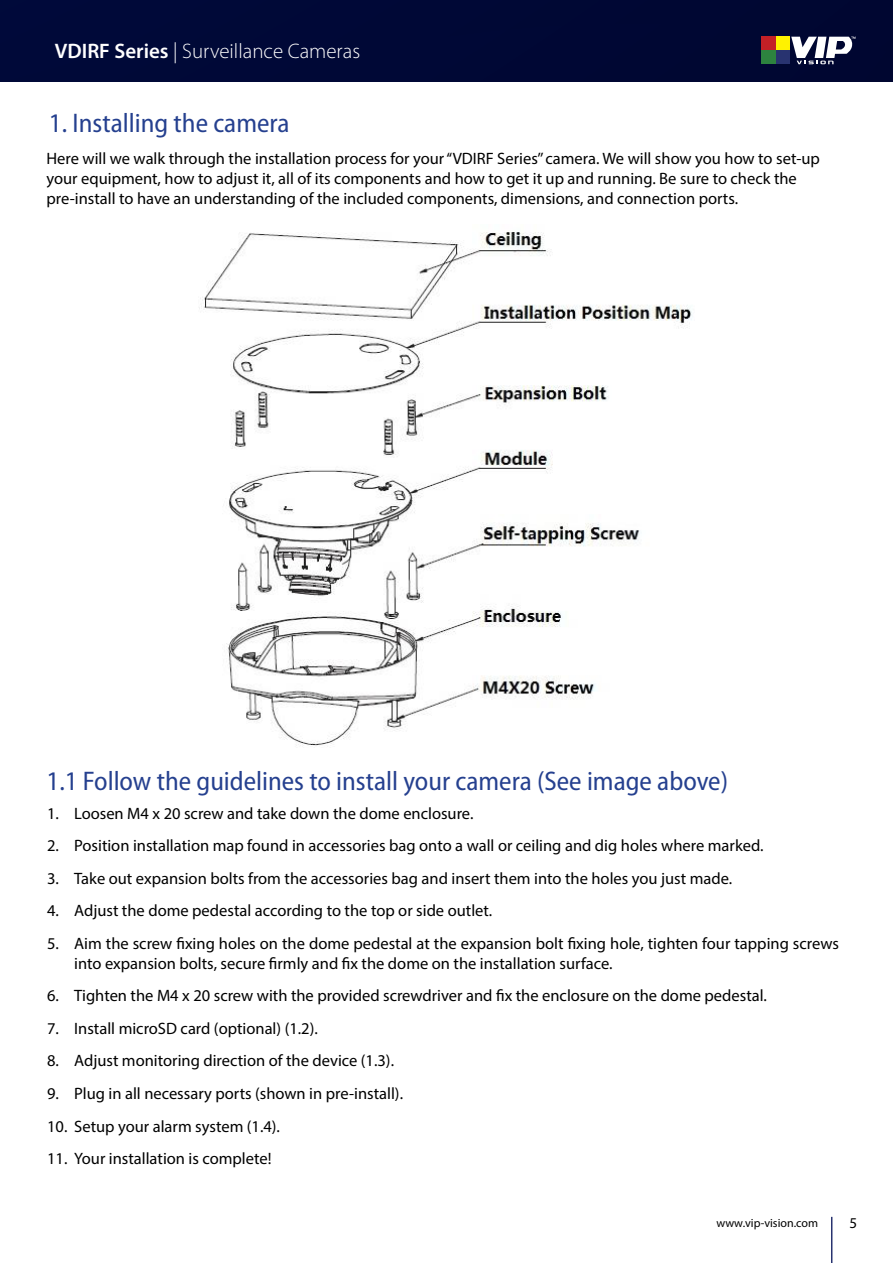
<style>
.page{position:relative;width:893px;height:1263px;background:#fff}
.page>*{position:absolute;margin:0;border:0;box-sizing:border-box;transform-origin:0 0}
.t1{font:semi-condensed 27px "Myriad Pro";color:#25408f}
.t2{font:300 21px "Myriad Pro";color:#fff}
.t3{font:16.5px/19.8px "Myriad Pro";color:#000}
.t4{font:15px "Myriad Pro";color:#000}
.t5{font:12px "Myriad Pro";color:#000}
.s1{font-weight:600}
</style>
<div class="page">
<hr style="left:831px;top:1217px;width:1px;height:46px;background:#283370">
<div style="left:0;top:0;width:893px;height:81px;background:#000836"></div>
<img style="left:199px;top:232px;width:493px;height:514px">
<div style="left:761px;top:37px;width:14px;height:13px;background:#c42026"></div>
<div style="left:761px;top:51px;width:14px;height:13px;background:#2d833f"></div>
<div style="left:776px;top:37px;width:13px;height:13px;background:#fff200"></div>
<div style="left:776px;top:51px;width:13px;height:13px;background:#283370"></div>
<svg style="left:786px;top:37px;width:70px;height:27px"></svg>
<p class="t2" style="left:55px;top:38px;width:307px"><span class="s1">VDIRF Series</span> | Surveillance Cameras</p>
<h1 class="t1" style="left:49px;top:106px;width:242px">1. Installing the camera</h1>
<p class="t3" style="left:47px;top:148px;width:775px">Here will we walk through the installation process for your ‘‘VDIRF Series’’ camera. We will show you how to set-up your equipment, how to adjust it, all of its components and how to get it up and running. Be sure to check the pre-install to have an understanding of the included components, dimensions, and connection ports.</p>
<h1 class="t1" style="left:47px;top:764px;width:683px">1.1 Follow the guidelines to install your camera (See image above)</h1>
<p class="t3" style="left:47px;top:803px;width:428px">1. Loosen M4 x 20 screw and take down the dome enclosure.</p>
<p class="t3" style="left:47px;top:835px;width:718px">2. Position installation map found in accessories bag onto a wall or ceiling and dig holes where marked.</p>
<p class="t3" style="left:47px;top:868px;width:687px">3. Take out expansion bolts from the accessories bag and insert them into the holes you just made.</p>
<p class="t3" style="left:47px;top:901px;width:447px">4. Adjust the dome pedestal according to the top or side outlet.</p>
<p class="t3" style="left:74px;top:933px;width:766px;text-indent:-27px">5. Aim the screw fixing holes on the dome pedestal at the expansion bolt fixing hole, tighten four tapping screws into expansion bolts, secure firmly and fix the dome on the installation surface.</p>
<p class="t3" style="left:47px;top:985px;width:721px">6. Tighten the M4 x 20 screw with the provided screwdriver and fix the enclosure on the dome pedestal.</p>
<p class="t3" style="left:47px;top:1018px;width:272px">7. Install microSD card (optional) (1.2).</p>
<p class="t3" style="left:47px;top:1051px;width:348px">8. Adjust monitoring direction of the device (1.3).</p>
<p class="t3" style="left:47px;top:1083px;width:357px">9. Plug in all necessary ports (shown in pre-install).</p>
<p class="t3" style="left:47px;top:1116px;width:234px">10. Setup your alarm system (1.4).</p>
<p class="t3" style="left:47px;top:1148px;width:226px">11. Your installation is complete!</p>
<p class="t5" style="left:716px;top:1215px;width:103px">www.vip-vision.com</p>
<p class="t4" style="left:849px;top:1214px;width:9px">5</p>
</div>
